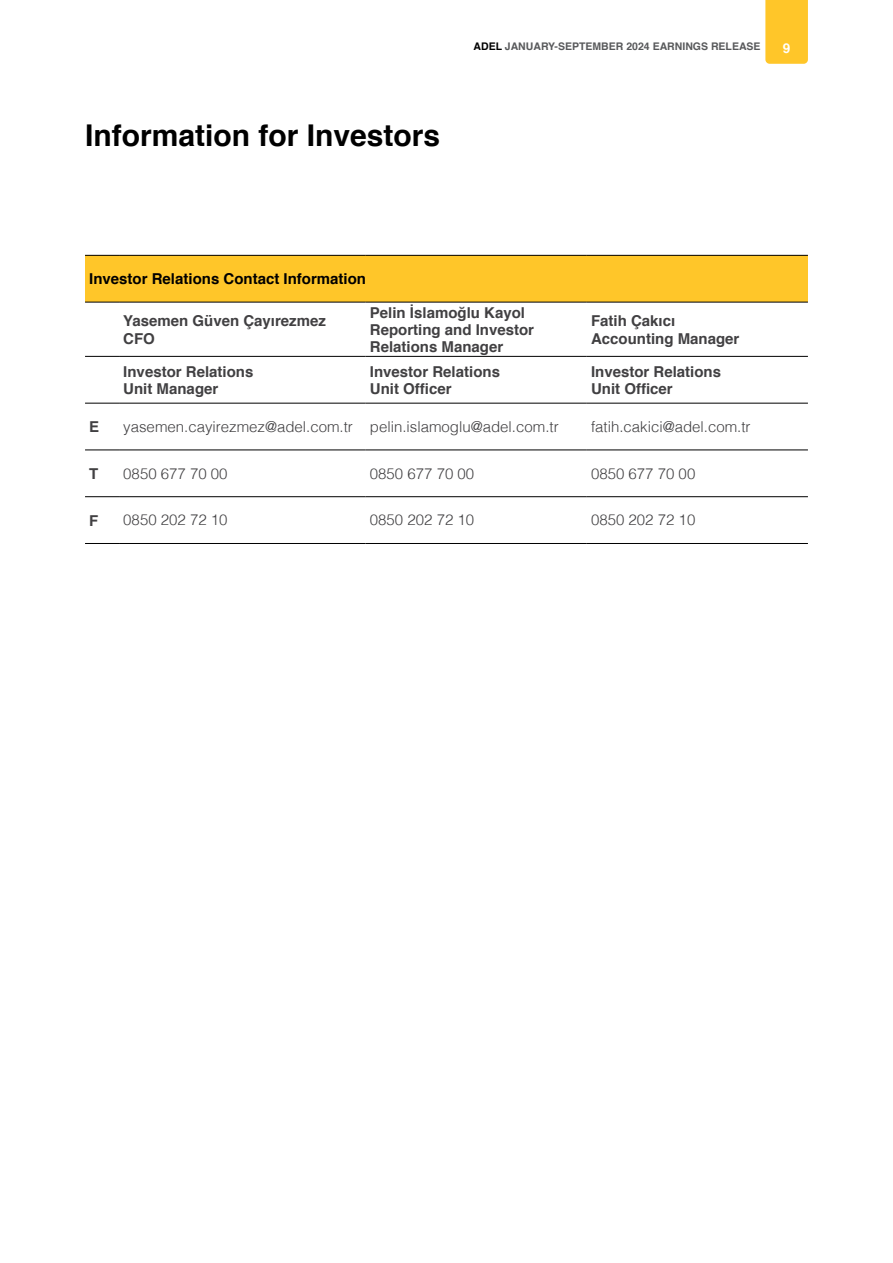
<style>
.page{position:relative;width:893px;height:1263px;background:#fff}
.page>*{position:absolute;margin:0;border:0;box-sizing:border-box;transform-origin:0 0}
.t1{font:700 30px "Helvetica";color:#000}
.t2{font:700 15px/17.2px "Helvetica";color:#414042}
.t3{font:300 15px "Helvetica";color:#414042}
.t4{font:700 15px "Helvetica";color:#000}
.t5{font:700 13.5px "Helvetica";color:#fff}
.t6{font:700 10.5px "Helvetica";color:#58595b}
.s1{color:#000}
</style>
<div class="page">
<div style="left:85px;top:255px;width:723px;height:47px;background:#ffc629"></div>
<hr style="left:85px;top:255px;width:34px;height:1px;background:#000">
<hr style="left:119px;top:255px;width:247px;height:1px;background:#000">
<hr style="left:366px;top:255px;width:221px;height:1px;background:#000">
<hr style="left:587px;top:255px;width:221px;height:1px;background:#000">
<hr style="left:85px;top:302px;width:34px;height:1px;background:#000">
<hr style="left:119px;top:302px;width:247px;height:1px;background:#000">
<hr style="left:366px;top:302px;width:221px;height:1px;background:#000">
<hr style="left:587px;top:302px;width:221px;height:1px;background:#000">
<hr style="left:85px;top:356px;width:34px;height:1px;background:#000">
<hr style="left:119px;top:356px;width:247px;height:1px;background:#000">
<hr style="left:366px;top:356px;width:221px;height:1px;background:#000">
<hr style="left:587px;top:356px;width:221px;height:1px;background:#000">
<hr style="left:85px;top:403px;width:34px;height:1px;background:#000">
<hr style="left:119px;top:403px;width:247px;height:1px;background:#000">
<hr style="left:366px;top:403px;width:221px;height:1px;background:#000">
<hr style="left:587px;top:403px;width:221px;height:1px;background:#000">
<hr style="left:85px;top:450px;width:34px;height:1px;background:#000">
<hr style="left:119px;top:450px;width:247px;height:1px;background:#000">
<hr style="left:366px;top:450px;width:221px;height:1px;background:#000">
<hr style="left:587px;top:450px;width:221px;height:1px;background:#000">
<hr style="left:85px;top:496px;width:34px;height:1px;background:#000">
<hr style="left:119px;top:496px;width:247px;height:1px;background:#000">
<hr style="left:366px;top:496px;width:221px;height:1px;background:#000">
<hr style="left:587px;top:496px;width:221px;height:1px;background:#000">
<hr style="left:85px;top:543px;width:34px;height:1px;background:#000">
<hr style="left:119px;top:543px;width:247px;height:1px;background:#000">
<hr style="left:366px;top:543px;width:221px;height:1px;background:#000">
<hr style="left:587px;top:543px;width:221px;height:1px;background:#000">
<div style="left:765px;top:0;width:43px;height:64px;background:#ffc629"></div>
<h1 class="t1" style="left:85px;top:111px;width:357px">Information for Investors</h1>
<p class="t6" style="left:473px;top:38px;width:289px"><span class="s1">ADEL</span> JANUARY-SEPTEMBER 2024 EARNINGS RELEASE</p>
<p class="t5" style="left:783px;top:37px;width:9px">9</p>
<p class="t4" style="left:89px;top:267px;width:278px">Investor Relations Contact Information</p>
<p class="t2" style="left:123px;top:313px;width:204px">Yasemen Güven Çayırezmez<br>CFO</p>
<p class="t2" style="left:370px;top:304px;width:166px">Pelin İslamoğlu Kayol<br>Reporting and Investor<br>Relations Manager</p>
<p class="t2" style="left:591px;top:313px;width:150px">Fatih Çakıcı<br>Accounting Manager</p>
<p class="t2" style="left:123px;top:363px;width:132px">Investor Relations<br>Unit Manager</p>
<p class="t2" style="left:370px;top:363px;width:132px">Investor Relations<br>Unit Officer</p>
<p class="t2" style="left:591px;top:363px;width:132px">Investor Relations<br>Unit Officer</p>
<p class="t2" style="left:89px;top:418px;width:12px">E</p>
<p class="t3" style="left:123px;top:414px;width:437px">yasemen.cayirezmez@adel.com.tr pelin.islamoglu@adel.com.tr</p>
<p class="t3" style="left:591px;top:414px;width:161px">fatih.cakici@adel.com.tr</p>
<p class="t2" style="left:89px;top:465px;width:11px">T</p>
<p class="t3" style="left:123px;top:461px;width:106px">0850 677 70 00</p>
<p class="t3" style="left:370px;top:461px;width:106px">0850 677 70 00</p>
<p class="t3" style="left:591px;top:461px;width:106px">0850 677 70 00</p>
<p class="t2" style="left:89px;top:512px;width:11px">F</p>
<p class="t3" style="left:123px;top:507px;width:106px">0850 202 72 10</p>
<p class="t3" style="left:370px;top:507px;width:106px">0850 202 72 10</p>
<p class="t3" style="left:591px;top:507px;width:106px">0850 202 72 10</p>
</div>
